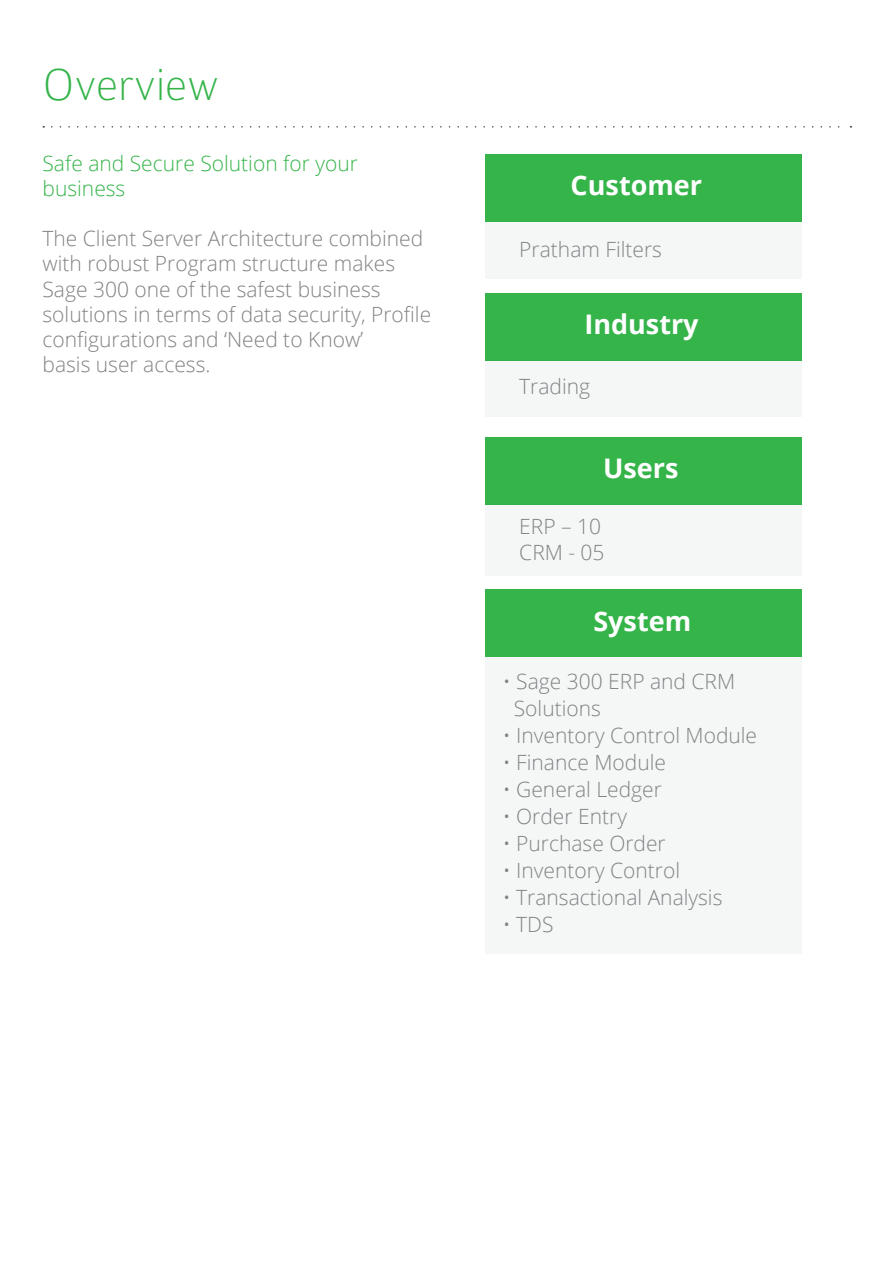
<style>
.page{position:relative;width:893px;height:1263px;background:#fff}
.page>*{position:absolute;margin:0;border:0;box-sizing:border-box;transform-origin:0 0}
.t1{font:100 48px "Colaborate";color:#35b44a}
.t2{font:700 27px "Open Sans";color:#fff}
.t3{font:300 21px/25.2px "Open Sans";color:#808285}
.t4{font:300 21px/25.2px "Open Sans";color:#35b44a}
</style>
<div class="page">
<svg style="left:52px;top:126px;width:799px;height:2px"></svg>
<div style="left:485px;top:155px;width:316px;height:67px;background:#35b44a"></div>
<div style="left:485px;top:293px;width:316px;height:67px;background:#35b44a"></div>
<div style="left:485px;top:437px;width:316px;height:67px;background:#35b44a"></div>
<div style="left:485px;top:590px;width:316px;height:67px;background:#35b44a"></div>
<div style="left:485px;top:222px;width:316px;height:57px;background:#f5f6f6"></div>
<div style="left:485px;top:360px;width:316px;height:57px;background:#f5f6f6"></div>
<div style="left:485px;top:504px;width:316px;height:71px;background:#f5f6f6"></div>
<div style="left:485px;top:657px;width:316px;height:297px;background:#f5f6f6"></div>
<h1 class="t1" style="left:43px;top:59px;width:178px">Overview</h1>
<p class="t4" style="left:43px;top:150px;width:317px">Safe and Secure Solution for your business</p>
<p class="t3" style="left:43px;top:225px;width:390px">The Client Server Architecture combined with robust Program structure makes Sage 300 one of the safest business solutions in terms of data security, Profile configurations and ‘Need to Know’<br>basis user access.</p>
<p class="t2" style="left:571px;top:166px;width:133px">Customer</p>
<p class="t3" style="left:519px;top:236px;width:144px">Pratham Filters</p>
<p class="t2" style="left:584px;top:305px;width:116px">Industry</p>
<p class="t3" style="left:519px;top:373px;width:72px">Trading</p>
<p class="t2" style="left:603px;top:449px;width:77px">Users</p>
<p class="t3" style="left:519px;top:514px;width:87px">ERP – 10<br>CRM - 05</p>
<p class="t2" style="left:593px;top:602px;width:99px">System</p>
<p class="t3" style="left:514px;top:667px;width:223px;line-height:27px;text-indent:-11px">• Sage 300 ERP and CRM<br>Solutions</p>
<p class="t3" style="left:503px;top:722px;width:256px">• Inventory Control Module</p>
<p class="t3" style="left:503px;top:749px;width:165px">• Finance Module</p>
<p class="t3" style="left:503px;top:776px;width:160px">• General Ledger</p>
<p class="t3" style="left:503px;top:803px;width:126px">• Order Entry</p>
<p class="t3" style="left:503px;top:830px;width:164px">• Purchase Order</p>
<p class="t3" style="left:503px;top:857px;width:179px">• Inventory Control</p>
<p class="t3" style="left:503px;top:884px;width:221px">• Transactional Analysis</p>
<p class="t3" style="left:503px;top:911px;width:52px">• TDS</p>
</div>
